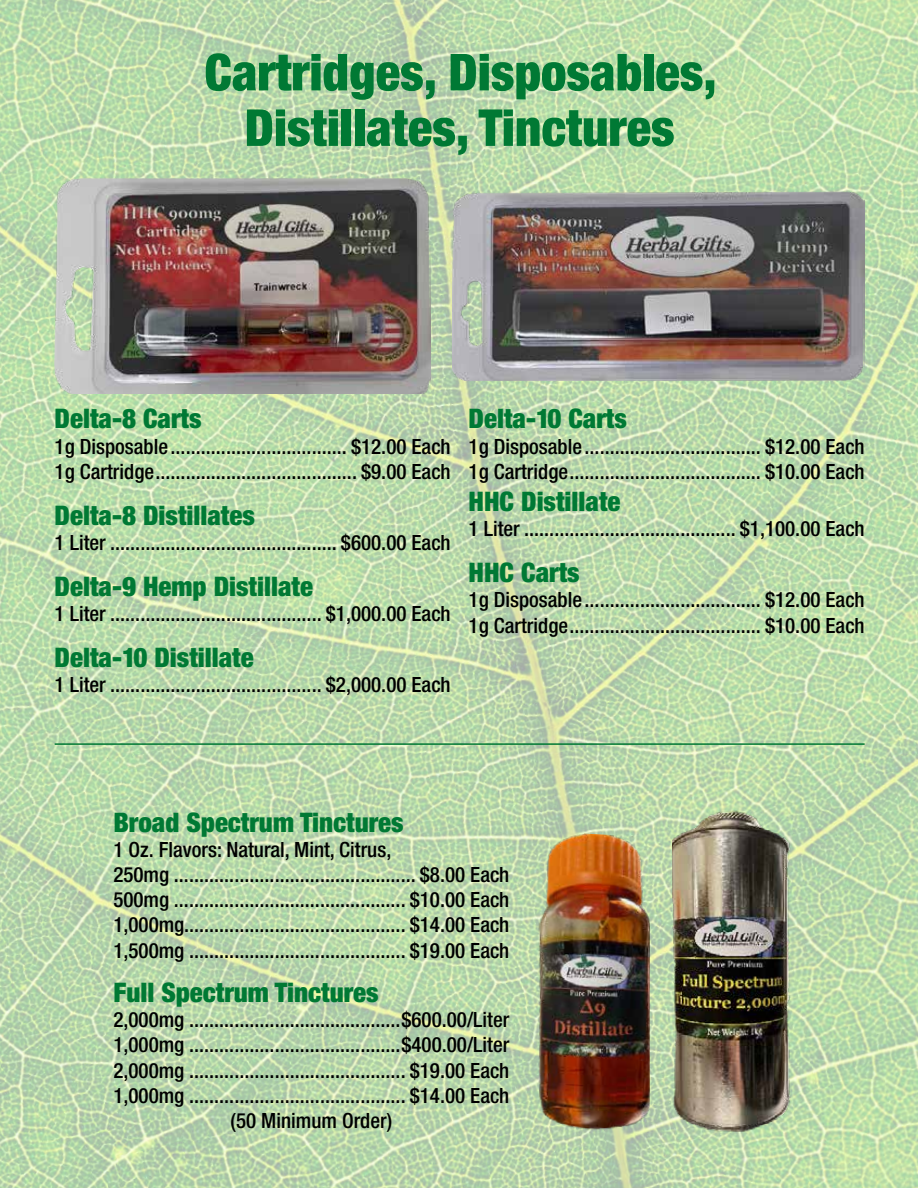
<style>
.page{position:relative;width:918px;height:1188px;background:#fff}
.page>*{position:absolute;margin:0;border:0;box-sizing:border-box;transform-origin:0 0}
.t1{font:900 condensed 51px/55.5px "Helvetica Neue LT Pro";color:#007934;text-align:center}
.t2{font:900 condensed 27px "Helvetica Neue LT Pro";color:#007934}
.t3{font:500 condensed 21px/25.2px "Helvetica Neue LT Pro";color:#000}
</style>
<div class="page">
<img style="left:0;top:0;width:918px;height:1188px">
<img style="left:452px;top:191px;width:412px;height:189px">
<img style="left:54px;top:178px;width:377px;height:216px">
<hr style="left:55px;top:743px;width:810px;height:2px;background:#007934">
<img style="left:538px;top:831px;width:112px;height:303px">
<img style="left:673px;top:805px;width:121px;height:329px">
<h1 class="t1" style="left:205px;top:44px;width:514px">Cartridges, Disposables,<br>Distillates, Tinctures</h1>
<p class="t2" style="left:55px;top:403px;width:148px">Delta-8 Carts</p>
<p class="t3" style="left:55px;top:433px;width:397px">1g Disposable ................................... $12.00 Each<br>1g Cartridge........................................ $9.00 Each</p>
<p class="t2" style="left:55px;top:499px;width:202px">Delta-8 Distillates</p>
<p class="t3" style="left:55px;top:530px;width:397px">1 Liter ............................................. $600.00 Each</p>
<p class="t2" style="left:55px;top:570px;width:260px">Delta-9 Hemp Distillate</p>
<p class="t3" style="left:55px;top:601px;width:397px">1 Liter .......................................... $1,000.00 Each</p>
<p class="t2" style="left:55px;top:641px;width:201px">Delta-10 Distillate</p>
<p class="t3" style="left:55px;top:672px;width:397px">1 Liter .......................................... $2,000.00 Each</p>
<p class="t2" style="left:469px;top:403px;width:160px">Delta-10 Carts</p>
<p class="t3" style="left:469px;top:433px;width:397px">1g Disposable ................................... $12.00 Each<br>1g Cartridge...................................... $10.00 Each</p>
<p class="t2" style="left:469px;top:485px;width:153px">HHC Distillate</p>
<p class="t3" style="left:469px;top:516px;width:397px">1 Liter .......................................... $1,100.00 Each</p>
<p class="t2" style="left:469px;top:557px;width:113px">HHC Carts</p>
<p class="t3" style="left:469px;top:587px;width:397px">1g Disposable ................................... $12.00 Each<br>1g Cartridge...................................... $10.00 Each</p>
<p class="t2" style="left:113px;top:806px;width:292px">Broad Spectrum Tinctures</p>
<p class="t3" style="left:113px;top:836px;width:397px">1 Oz. Flavors: Natural, Mint, Citrus,<br>250mg ................................................ $8.00 Each 500mg .............................................. $10.00 Each 1,000mg............................................ $14.00 Each 1,500mg ........................................... $19.00 Each</p>
<p class="t2" style="left:113px;top:976px;width:267px">Full Spectrum Tinctures</p>
<p class="t3" style="left:113px;top:1007px;width:397px;text-align:center">2,000mg ..........................................$600.00/Liter 1,000mg ..........................................$400.00/Liter 2,000mg ........................................... $19.00 Each 1,000mg ........................................... $14.00 Each (50 Minimum Order)</p>
</div>
